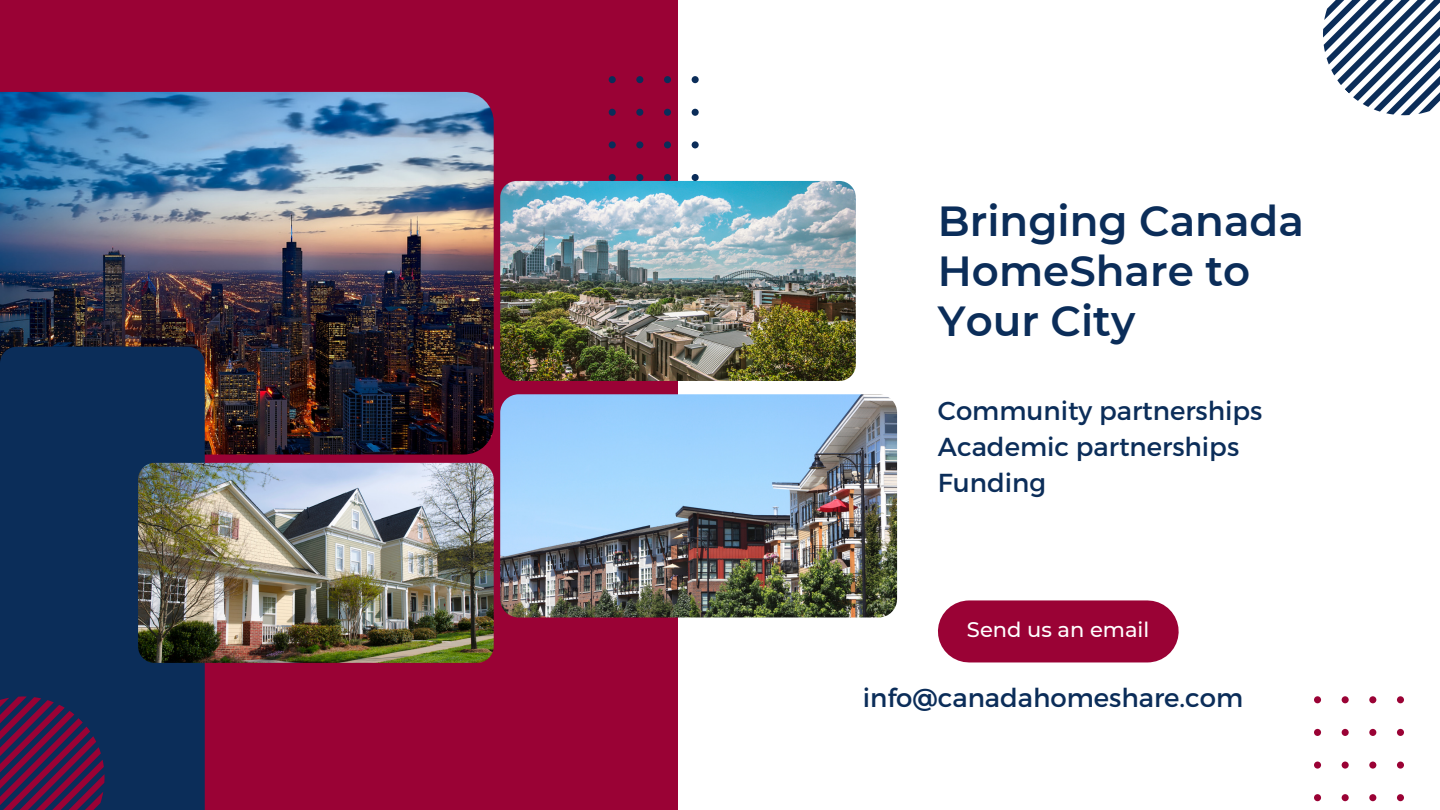
<style>
.page{position:relative;width:1440px;height:810px;background:#fff}
.page>*{position:absolute;margin:0;border:0;box-sizing:border-box;transform-origin:0 0}
.t1{font:600 42px/50.2px "Montserrat";color:#0b2d59}
.t2{font:26px/36px "Montserrat";color:#0b2d59}
.t3{font:500 21px "Montserrat";color:#fff}
</style>
<div class="page">
<div style="left:0;top:0;width:678px;height:810px;background:#9a0235"></div>
<img style="left:0;top:92px;width:494px;height:363px">
<div style="left:0;top:347px;width:205px;height:463px;background:#0b2d59"></div>
<img style="left:500px;top:394px;width:397px;height:224px;border-radius:18px">
<img style="left:138px;top:463px;width:356px;height:200px;border-radius:17px">
<img style="left:500px;top:181px;width:356px;height:200px;border-radius:17px">
<div style="left:969px;top:600px;width:179px;height:63px;background:#9a0235"></div>
<svg style="left:609px;top:76px;width:90px;height:105px"></svg>
<svg style="left:1314px;top:696px;width:90px;height:105px"></svg>
<svg style="left:1323px;top:0;width:117px;height:116px"></svg>
<svg style="left:0;top:663px;width:138px;height:147px"></svg>
<h1 class="t1" style="left:938px;top:196px;width:367px">Bringing Canada<br>HomeShare to<br>Your City</h1>
<p class="t2" style="left:938px;top:392px;width:326px">Community partnerships<br>Academic partnerships<br>Funding</p>
<p class="t3" style="left:967px;top:617px;width:184px">Send us an email</p>
<p class="t2" style="left:863px;top:678px;width:382px">info@canadahomeshare.com</p>
</div>
